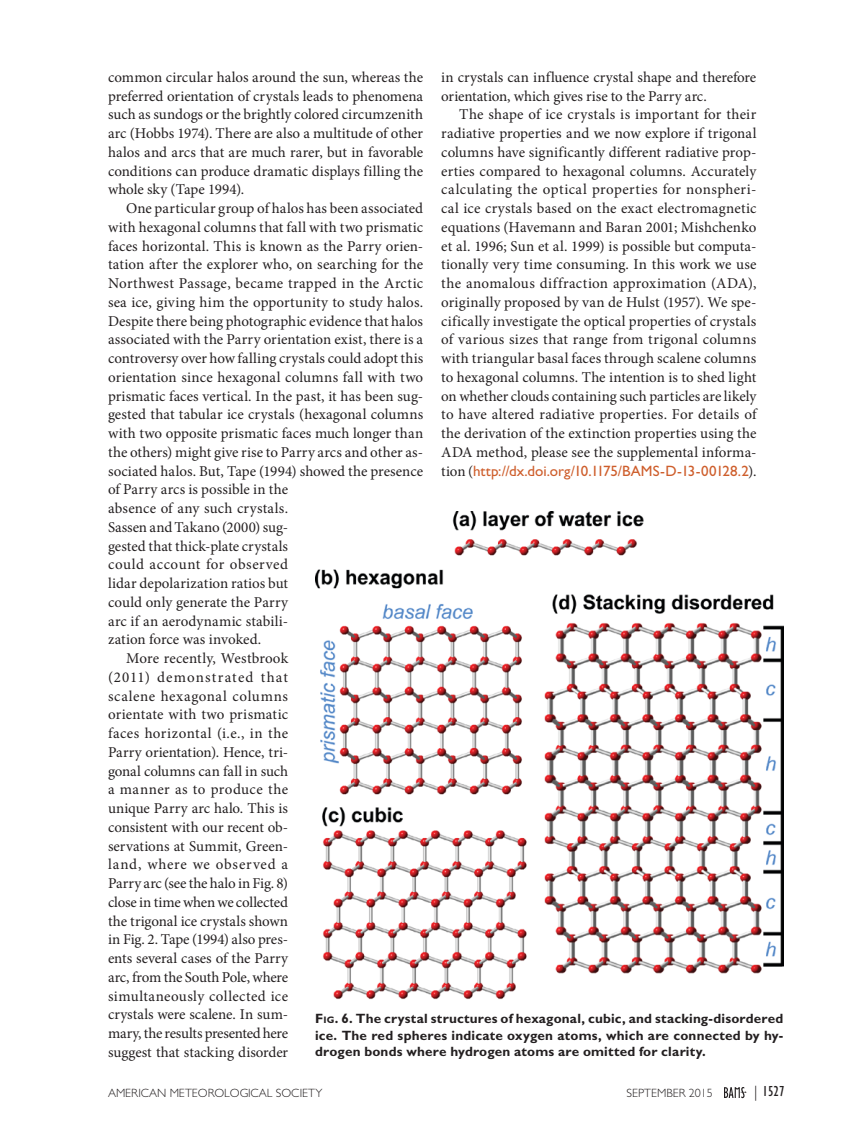
<style>
.page{position:relative;width:851px;height:1134px;background:#fff}
.page>*{position:absolute;margin:0;border:0;box-sizing:border-box;transform-origin:0 0}
.t1{font:15px/18.8px "Minion Pro";letter-spacing:.005em;color:#231f20;text-align:justify}
.t2{font:15px "Minion Pro";letter-spacing:.025em;color:#231f20}
.t3{font:15px "Minion Pro";letter-spacing:-.02em;color:#231f20}
.t4{font:15px "Gill Sans Std";color:#ce5e2c}
.t5{font:15px "Minion Pro";letter-spacing:.04em;color:#231f20}
.t6{font:15px "Minion Pro";letter-spacing:.035em;color:#231f20}
.t7{font:15px "Minion Pro";letter-spacing:.075em;color:#231f20}
.t8{font:15px "Minion Pro";letter-spacing:.05em;color:#231f20}
.t9{font:condensed 15px "Gill Sans Std";color:#231f20}
.t10{font:700 13.5px/16.5px "Gill Sans Std";letter-spacing:.015em;color:#231f20;text-align:justify}
.t11{font:300 12px "Gill Sans Std";color:#231f20}
.s1{font-family:"Minion Pro";color:#231f20}
.s2{font-style:inherit}
.s3{font-size:9.45px}
.s4{font-weight:300;font-stretch:normal}
</style>
<div class="page">
<img style="left:315px;top:511px;width:468px;height:489px">
<svg style="left:724px;top:1087px;width:22px;height:11px"></svg>
<p class="t1" style="left:108px;top:68px;width:317px">common circular halos around the sun, whereas the preferred orientation of crystals leads to phenomena such as sundogs or the brightly colored circumzenith arc (Hobbs 1974). There are also a multitude of other halos and arcs that are much rarer, but in favorable conditions can produce dramatic displays filling the whole sky (Tape 1994).</p>
<p class="t1" style="left:126px;top:199px;width:298px">One particular group of halos has been associated</p>
<p class="t1" style="left:108px;top:218px;width:316px">with hexagonal columns that fall with two prismatic</p>
<p class="t1" style="left:108px;top:236px;width:316px">faces horizontal. This is known as the Parry orien-</p>
<p class="t1" style="left:108px;top:255px;width:317px">tation after the explorer who, on searching for the</p>
<p class="t2" style="left:108px;top:273px;width:316px">Northwest Passage, became trapped in the Arctic</p>
<p class="t1" style="left:108px;top:293px;width:316px">sea ice, giving him the opportunity to study halos.</p>
<p class="t1" style="left:108px;top:311px;width:316px">Despite there being photographic evidence that halos</p>
<p class="t1" style="left:108px;top:330px;width:317px">associated with the Parry orientation exist, there is a</p>
<p class="t1" style="left:108px;top:349px;width:317px">controversy over how falling crystals could adopt this</p>
<p class="t1" style="left:108px;top:368px;width:317px">orientation since hexagonal columns fall with two</p>
<p class="t1" style="left:108px;top:386px;width:316px">prismatic faces vertical. In the past, it has been sug-</p>
<p class="t1" style="left:108px;top:405px;width:316px">gested that tabular ice crystals (hexagonal columns</p>
<p class="t1" style="left:108px;top:424px;width:316px">with two opposite prismatic faces much longer than</p>
<p class="t1" style="left:108px;top:443px;width:316px">the others) might give rise to Parry arcs and other as-</p>
<p class="t1" style="left:108px;top:461px;width:316px">sociated halos. But, Tape (1994) showed the presence</p>
<p class="t1" style="left:108px;top:480px;width:181px">of Parry arcs is possible in the</p>
<p class="t1" style="left:108px;top:499px;width:181px">absence of any such crystals.</p>
<p class="t1" style="left:108px;top:518px;width:181px">Sassen and Takano (2000) sug-</p>
<p class="t1" style="left:108px;top:536px;width:181px">gested that thick-plate crystals</p>
<p class="t6" style="left:108px;top:554px;width:182px">could account for observed</p>
<p class="t1" style="left:108px;top:574px;width:182px">lidar depolarization ratios but</p>
<p class="t1" style="left:108px;top:593px;width:182px">could only generate the Parry</p>
<p class="t1" style="left:108px;top:611px;width:181px">arc if an aerodynamic stabili-</p>
<p class="t1" style="left:108px;top:630px;width:155px">zation force was invoked.</p>
<p class="t1" style="left:126px;top:649px;width:163px">More recently, Westbrook</p>
<p class="t7" style="left:108px;top:667px;width:182px">(2011) demonstrated that</p>
<p class="t5" style="left:108px;top:686px;width:181px">scalene hexagonal columns</p>
<p class="t1" style="left:108px;top:705px;width:181px">orientate with two prismatic</p>
<p class="t5" style="left:108px;top:723px;width:182px">faces horizontal (i.e., in the</p>
<p class="t1" style="left:108px;top:743px;width:181px">Parry orientation). Hence, tri-</p>
<p class="t1" style="left:108px;top:761px;width:181px">gonal columns can fall in such</p>
<p class="t2" style="left:108px;top:779px;width:182px">a manner as to produce the</p>
<p class="t1" style="left:108px;top:799px;width:181px">unique Parry arc halo. This is</p>
<p class="t1" style="left:108px;top:818px;width:181px">consistent with our recent ob-</p>
<p class="t1" style="left:108px;top:836px;width:181px">servations at Summit, Green-</p>
<p class="t8" style="left:108px;top:854px;width:182px">land, where we observed a</p>
<p class="t1" style="left:108px;top:874px;width:182px">Parry arc (see the halo in Fig. 8)</p>
<p class="t1" style="left:108px;top:893px;width:181px">close in time when we collected</p>
<p class="t1" style="left:108px;top:911px;width:181px">the trigonal ice crystals shown</p>
<p class="t1" style="left:108px;top:930px;width:181px">in Fig. 2. Tape (1994) also pres-</p>
<p class="t1" style="left:108px;top:949px;width:181px">ents several cases of the Parry</p>
<p class="t3" style="left:108px;top:967px;width:182px">arc, from the South Pole, where</p>
<p class="t2" style="left:108px;top:986px;width:181px">simultaneously collected ice</p>
<p class="t1" style="left:108px;top:1005px;width:181px">crystals were scalene. In sum-</p>
<p class="t3" style="left:108px;top:1023px;width:182px">mary, the results presented here</p>
<p class="t1" style="left:108px;top:1043px;width:181px">suggest that stacking disorder</p>
<p class="t1" style="left:441px;top:68px;width:316px">in crystals can influence crystal shape and therefore orientation, which gives rise to the Parry arc.</p>
<p class="t1" style="left:441px;top:105px;width:317px;text-indent:18px">The shape of ice crystals is important for their radiative properties and we now explore if trigonal columns have significantly different radiative prop&shy;erties compared to hexagonal columns. Accurately calculating the optical properties for nonspheri&shy;cal ice crystals based on the exact electromagnetic equations (Havemann and Baran 2001; Mishchenko et al. 1996; Sun et al. 1999) is possible but computa&shy;tionally very time consuming. In this work we use the anomalous diffraction approximation (ADA), originally proposed by van de Hulst (1957). We spe&shy;cifically investigate the optical properties of crystals of various sizes that range from trigonal columns with triangular basal faces through scalene columns to hexagonal columns. The intention is to shed light on whether clouds containing such particles are likely to have altered radiative properties. For details of the derivation of the extinction properties using the ADA method, please see the supplemental informa-</p>
<p class="t4" style="left:441px;top:462px;width:317px"><span class="s1">tion (</span>http://dx.doi.org/10.1175/BAMS-D-13-00128.2<span class="s1">).</span></p>
<p class="t10" style="left:315px;top:1011px;width:470px"><span class="s2">F</span><span class="s3">ig</span><span class="s2">.</span> 6. The crystal structures of hexagonal, cubic, and stacking-disordered ice. The red spheres indicate oxygen atoms, which are connected by hy&shy;drogen bonds where hydrogen atoms are omitted for clarity.</p>
<p class="t11" style="left:108px;top:1086px;width:216px">AMERICAN METEOROLOGICAL SOCIETY</p>
<p class="t11" style="left:626px;top:1086px;width:88px">SEPTEMBER 2015</p>
<p class="t9" style="left:754px;top:1083px;width:32px"><span class="s4">|</span> 1527</p>
</div>
